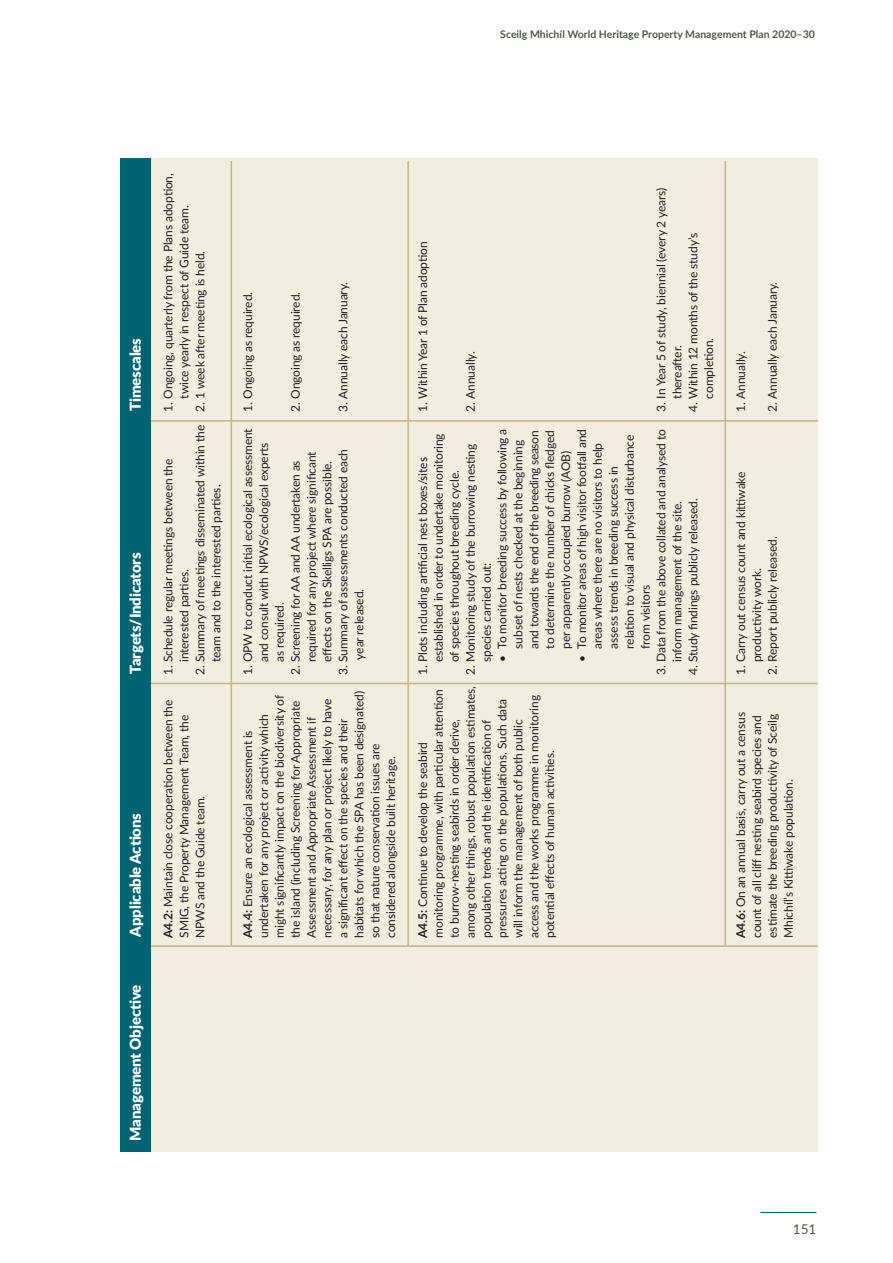
<style>
.page{position:relative;width:893px;height:1263px;background:#fff}
.page>*{position:absolute;margin:0;border:0;box-sizing:border-box;transform-origin:0 0}
.t1{font:900 15px "Lato";letter-spacing:-.01em;color:#fff}
.t2{font:13.5px "Lato";color:#52564f}
.t3{font:12px/15.9px "Lato";letter-spacing:-.01em;color:#231f20}
.t4{font:700 10.5px "Lato";color:#52564f}
.s1{font-weight:700}
</style>
<div class="page">
<hr style="left:760px;top:1212px;width:56px;height:1px;background:#006372">
<div style="left:139px;top:158px;width:679px;height:994px;background:#f1eee0"></div>
<hr style="left:146px;top:945px;width:672px;height:2px;background:#c4b581">
<hr style="left:146px;top:683px;width:672px;height:1px;background:#c4b581">
<hr style="left:146px;top:420px;width:672px;height:2px;background:#c4b581">
<hr style="left:231px;top:161px;width:1px;height:784px;background:#c4b581">
<hr style="left:407px;top:161px;width:2px;height:784px;background:#c4b581">
<hr style="left:724px;top:161px;width:2px;height:784px;background:#c4b581">
<div style="left:121px;top:158px;width:30px;height:994px;background:#006372"></div>
<p class="t4" style="left:500px;top:28px;width:316px">Sceilg Mhichíl World Heritage Property Management Plan 2020–30</p>
<p class="t1" style="left:127px;top:411px;width:74px;rotate:-90deg">Timescales</p>
<p class="t1" style="left:127px;top:674px;width:123px;rotate:-90deg">Targets/indicators</p>
<p class="t1" style="left:127px;top:937px;width:125px;rotate:-90deg">Applicable Actions</p>
<p class="t1" style="left:127px;top:1141px;width:158px;rotate:-90deg">Management Objective</p>
<p class="t3" style="left:161px;top:412px;width:241px;rotate:-90deg">1. Ongoing, quarterly from the Plans adoption,</p>
<p class="t3" style="left:176px;top:399px;width:195px;rotate:-90deg">twice yearly in respect of Guide team.</p>
<p class="t3" style="left:192px;top:662px;width:413px;text-indent:-13px;rotate:-90deg">2. Summary of meetings disseminated within the 2. 1 week after meeting is held. team and to the interested parties.</p>
<p class="t3" style="left:161px;top:675px;width:218px;rotate:-90deg">1. Schedule regular meetings between the</p>
<p class="t3" style="left:176px;top:662px;width:94px;rotate:-90deg">interested parties.</p>
<p class="t3" style="left:161px;top:938px;width:240px;rotate:-90deg"><span class="s1">A4.2:</span> Maintain close cooperation between the</p>
<p class="t3" style="left:176px;top:938px;width:224px;rotate:-90deg">SMIG, the Property Management Team, the</p>
<p class="t3" style="left:192px;top:938px;width:144px;rotate:-90deg">NPWS and the Guide team.</p>
<p class="t3" style="left:240px;top:412px;width:122px;rotate:-90deg">1. Ongoing as required.</p>
<p class="t3" style="left:288px;top:412px;width:122px;rotate:-90deg">2. Ongoing as required.</p>
<p class="t3" style="left:335px;top:412px;width:132px;rotate:-90deg">3. Annually each January.</p>
<p class="t3" style="left:415px;top:412px;width:172px;rotate:-90deg">1. Within Year 1 of Plan adoption</p>
<p class="t3" style="left:463px;top:412px;width:63px;rotate:-90deg">2. Annually.</p>
<p class="t3" style="left:653px;top:412px;width:226px;rotate:-90deg">3. In Year 5 of study, biennial (every 2 years)</p>
<p class="t3" style="left:685px;top:399px;width:167px;text-indent:-14px;rotate:-90deg">4. Within 12 months of the study’s completion.</p>
<p class="t3" style="left:669px;top:399px;width:55px;rotate:-90deg">thereafter.</p>
<p class="t3" style="left:240px;top:675px;width:248px;rotate:-90deg">1. OPW to conduct initial ecological assessment</p>
<p class="t3" style="left:494px;top:662px;width:235px;rotate:-90deg">• To monitor breeding success by following a</p>
<p class="t3" style="left:542px;top:649px;width:220px;rotate:-90deg">to determine the number of chicks fledged per apparently occupied burrow (AOB)</p>
<p class="t3" style="left:574px;top:649px;width:221px;text-indent:-13px;rotate:-90deg">• To monitor areas of high visitor footfall and areas where there are no visitors to help assess trends in breeding success in relation to visual and physical disturbance from visitors</p>
<p class="t3" style="left:653px;top:675px;width:247px;rotate:-90deg">3. Data from the above collated and analysed to</p>
<p class="t3" style="left:526px;top:649px;width:220px;rotate:-90deg">and towards the end of the breeding season</p>
<p class="t3" style="left:431px;top:662px;width:230px;rotate:-90deg">established in order to undertake monitoring</p>
<p class="t3" style="left:510px;top:649px;width:210px;rotate:-90deg">subset of nests checked at the beginning</p>
<p class="t3" style="left:256px;top:662px;width:221px;rotate:-90deg">and consult with NPWS/ecological experts</p>
<p class="t3" style="left:447px;top:938px;width:496px;text-indent:276px;rotate:-90deg">of species throughout breeding cycle. among other things, robust population estimates, 2. Monitoring study of the burrowing nesting</p>
<p class="t3" style="left:335px;top:675px;width:228px;rotate:-90deg">3. Summary of assessments conducted each</p>
<p class="t3" style="left:304px;top:662px;width:212px;rotate:-90deg">required for any project where significant</p>
<p class="t3" style="left:415px;top:675px;width:219px;rotate:-90deg">1. Plots including artificial nest boxes/sites</p>
<p class="t3" style="left:288px;top:675px;width:216px;rotate:-90deg">2. Screening for AA and AA undertaken as</p>
<p class="t3" style="left:320px;top:662px;width:203px;rotate:-90deg">effects on the Skelligs SPA are possible.</p>
<p class="t3" style="left:685px;top:675px;width:178px;rotate:-90deg">4. Study findings publicly released.</p>
<p class="t3" style="left:669px;top:662px;width:162px;rotate:-90deg">inform management of the site.</p>
<p class="t3" style="left:479px;top:662px;width:101px;rotate:-90deg">species carried out:</p>
<p class="t3" style="left:351px;top:659px;width:72px;rotate:-90deg">year released.</p>
<p class="t3" style="left:272px;top:662px;width:61px;rotate:-90deg">as required.</p>
<p class="t3" style="left:431px;top:938px;width:250px;rotate:-90deg">monitoring programme, with particular attention</p>
<p class="t3" style="left:351px;top:938px;width:248px;rotate:-90deg">habitats for which the SPA has been designated)</p>
<p class="t3" style="left:272px;top:938px;width:244px;rotate:-90deg">might significantly impact on the biodiversity of</p>
<p class="t3" style="left:526px;top:938px;width:244px;rotate:-90deg">access and the works programme in monitoring</p>
<p class="t3" style="left:320px;top:938px;width:240px;rotate:-90deg">necessary, for any plan or project likely to have</p>
<p class="t3" style="left:494px;top:938px;width:240px;rotate:-90deg">pressures acting on the populations. Such data</p>
<p class="t3" style="left:288px;top:938px;width:238px;rotate:-90deg">the island (including Screening for Appropriate</p>
<p class="t3" style="left:256px;top:938px;width:225px;rotate:-90deg">undertaken for any project or activity which</p>
<p class="t3" style="left:304px;top:938px;width:222px;rotate:-90deg">Assessment and Appropriate Assessment if</p>
<p class="t3" style="left:335px;top:938px;width:221px;rotate:-90deg">a significant effect on the species and their</p>
<p class="t3" style="left:447px;top:938px;width:220px;rotate:-90deg">to burrow-nesting seabirds in order derive,</p>
<p class="t3" style="left:510px;top:938px;width:220px;rotate:-90deg">will inform the management of both public</p>
<p class="t3" style="left:479px;top:938px;width:219px;rotate:-90deg">population trends and the identification of</p>
<p class="t3" style="left:240px;top:938px;width:209px;rotate:-90deg"><span class="s1">A4.4:</span> Ensure an ecological assessment is</p>
<p class="t3" style="left:367px;top:938px;width:195px;rotate:-90deg">so that nature conservation issues are considered alongside built heritage.</p>
<p class="t3" style="left:415px;top:938px;width:197px;rotate:-90deg"><span class="s1">A4.5:</span> Continue to develop the seabird</p>
<p class="t3" style="left:542px;top:938px;width:189px;rotate:-90deg">potential effects of human activities.</p>
<p class="t3" style="left:733px;top:412px;width:63px;rotate:-90deg">1. Annually.</p>
<p class="t3" style="left:765px;top:412px;width:132px;rotate:-90deg">2. Annually each January.</p>
<p class="t3" style="left:733px;top:675px;width:205px;rotate:-90deg">1. Carry out census count and kittiwake</p>
<p class="t3" style="left:765px;top:675px;width:140px;rotate:-90deg">2. Report publicly released.</p>
<p class="t3" style="left:749px;top:662px;width:95px;rotate:-90deg">productivity work.</p>
<p class="t3" style="left:733px;top:938px;width:227px;rotate:-90deg"><span class="s1">A4.6:</span> On an annual basis, carry out a census</p>
<p class="t3" style="left:765px;top:938px;width:225px;rotate:-90deg">estimate the breeding productivity of Sceilg</p>
<p class="t3" style="left:749px;top:938px;width:224px;rotate:-90deg">count of all cliff nesting seabird species and</p>
<p class="t3" style="left:781px;top:938px;width:160px;rotate:-90deg">Mhichíl’s Kittiwake population.</p>
<p class="t2" style="left:793px;top:1221px;width:25px">151</p>
</div>
